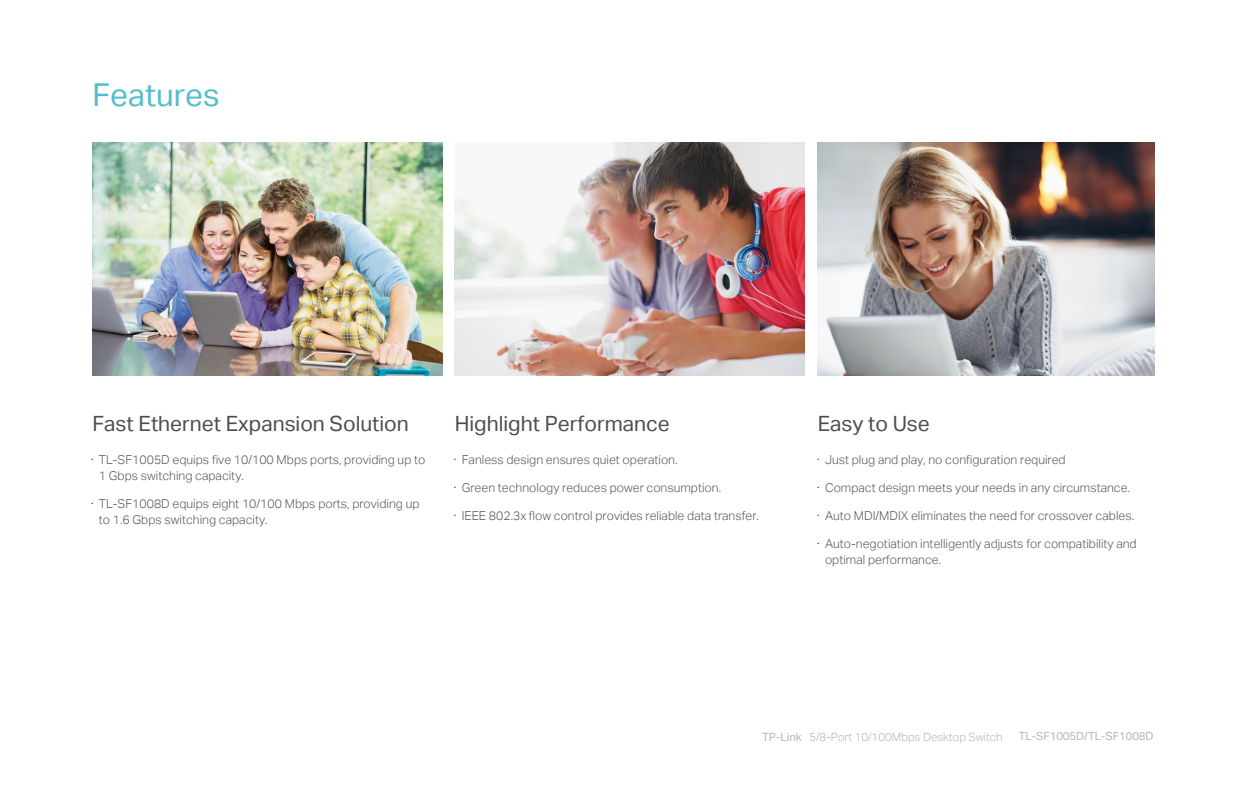
<style>
.page{position:relative;width:1260px;height:788px;background:#fff}
.page>*{position:absolute;margin:0;border:0;box-sizing:border-box;transform-origin:0 0}
.t1{font:31.5px "TP Link Aktiv Regular";color:#51beca}
.t2{font:21px "TP Link Aktiv Regular";color:#4d4d4d}
.t3{font:12.25px/15.8px "TP Link Aktiv Light";color:#585757}
.t4{font:11.38px "TP Link Aktiv Light";color:#b5b5b5}
.t5{font:11.2px "TP Link Aktiv Regular";color:#b5b5b5}
.s1{color:#040000}
.s2{color:#060001}
.s3{font-family:"TP Link Aktiv Regular"}
</style>
<div class="page">
<img style="left:455px;top:143px;width:350px;height:233px">
<img style="left:92px;top:143px;width:350px;height:233px">
<img style="left:818px;top:143px;width:337px;height:233px">
<h1 class="t1" style="left:92px;top:76px;width:129px">Features</h1>
<h2 class="t2" style="left:92px;top:411px;width:318px">Fast Ethernet Expansion Solution</h2>
<h2 class="t2" style="left:455px;top:411px;width:217px">Highlight Performance</h2>
<h2 class="t2" style="left:818px;top:411px;width:114px">Easy to Use</h2>
<p class="t3" style="left:817px;top:452px;width:250px"><span class="s1">·</span> Just plug and play, no configuration required</p>
<p class="t3" style="left:817px;top:480px;width:314px"><span class="s1">·</span> Compact design meets your needs in any circumstance.</p>
<p class="t3" style="left:817px;top:508px;width:318px"><span class="s1">·</span> Auto MDI/MDIX eliminates the need for crossover cables.</p>
<p class="t3" style="left:825px;top:536px;width:313px;text-indent:-8px"><span class="s1">·</span> Auto-negotiation intelligently adjusts for compatibility and optimal performance.</p>
<p class="t3" style="left:99px;top:452px;width:328px;text-indent:-8px"><span class="s2">·</span> TL-SF1005D equips five 10/100 Mbps ports, providing up to<br>1 Gbps switching capacity.</p>
<p class="t3" style="left:99px;top:496px;width:322px;text-indent:-8px"><span class="s2">·</span> TL-SF1008D equips eight 10/100 Mbps ports, providing up to 1.6 Gbps switching capacity.</p>
<p class="t3" style="left:454px;top:452px;width:225px"><span class="s2">·</span> Fanless design ensures quiet operation.</p>
<p class="t3" style="left:454px;top:480px;width:269px"><span class="s2">·</span> Green technology reduces power consumption.</p>
<p class="t3" style="left:454px;top:508px;width:307px"><span class="s2">·</span> IEEE 802.3x flow control provides reliable data transfer.</p>
<p class="t4" style="left:762px;top:730px;width:242px"><span class="s3">TP-Link</span> 5/8-Port 10/100Mbps Desktop Switch</p>
<p class="t5" style="left:1019px;top:730px;width:136px">TL-SF1005D/TL-SF1008D</p>
</div>
